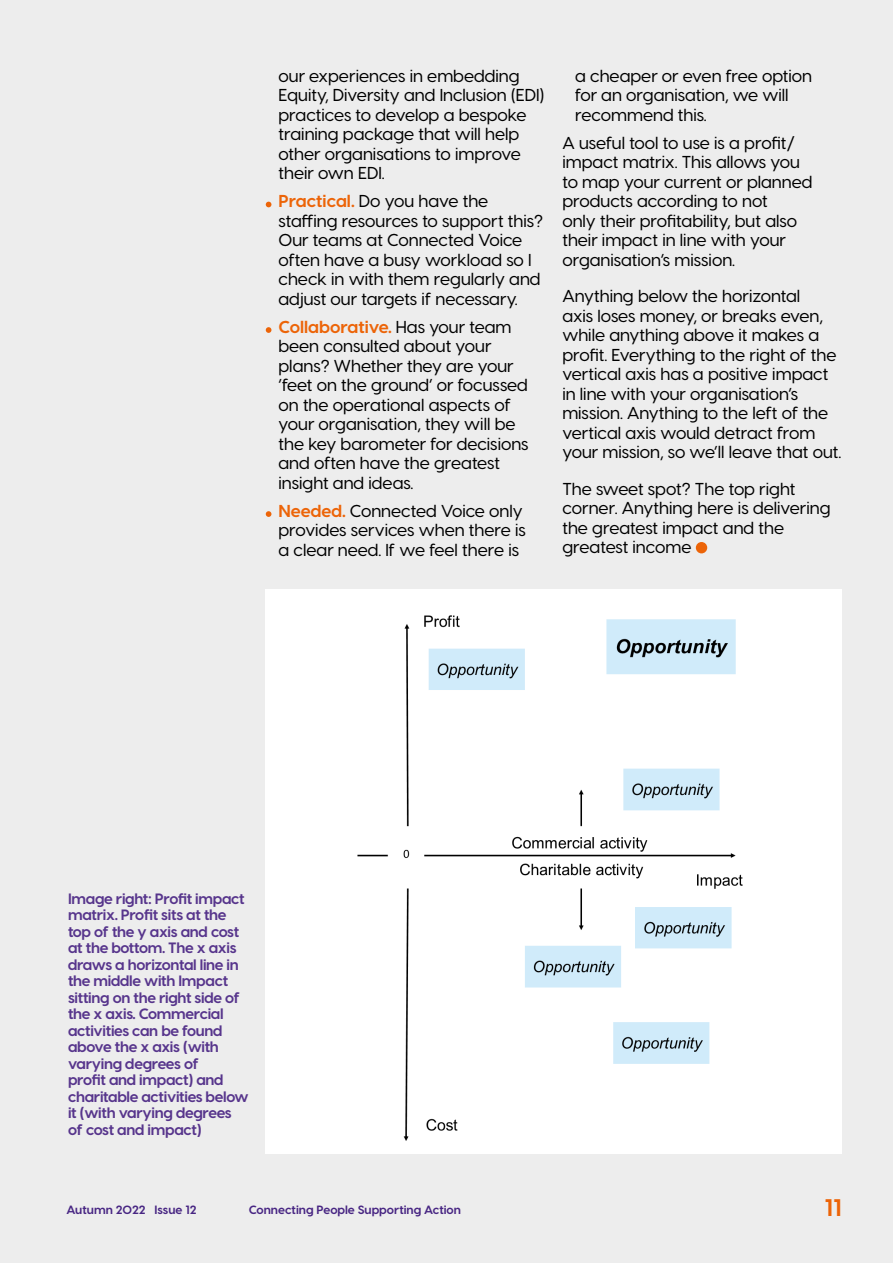
<style>
.page{position:relative;width:893px;height:1263px;background:#ededed}
.page>*{position:absolute;margin:0;border:0;box-sizing:border-box;transform-origin:0 0}
.t1{font:700 24px "Visby CF";color:#ec6408}
.t2{font:500 17.25px/19.5px "Visby CF";color:#000}
.t3{font:700 15px/16.5px "Visby CF";letter-spacing:-.02em;color:#57358c}
.t4{font:700 12px "Visby CF";color:#482683}
.s1{font-weight:700;color:#ec6408}
</style>
<div class="page">
<div style="left:266px;top:589px;width:576px;height:564px;background:#fff"></div>
<svg style="left:266px;top:202px;width:5px;height:5px"></svg>
<svg style="left:266px;top:327px;width:5px;height:6px"></svg>
<svg style="left:266px;top:511px;width:5px;height:6px"></svg>
<div style="left:696px;top:542px;width:11px;height:11px;background:#ec6408;border-radius:50%"></div>
<img style="left:357px;top:615px;width:386px;height:526px">
<p class="t2" style="left:278px;top:66px;width:267px">our experiences in embedding<br>Equity, Diversity and Inclusion (EDI) practices to develop a bespoke training package that will help other organisations to improve their own EDI.</p>
<p class="t2" style="left:278px;top:191px;width:266px"><span class="s1">Practical.</span> Do you have the staffing resources to support this?<br>Our teams at Connected Voice often have a busy workload so I check in with them regularly and adjust our targets if necessary.</p>
<p class="t2" style="left:278px;top:317px;width:252px"><span class="s1">Collaborative.</span> Has your team been consulted about your plans? Whether they are your ‘feet on the ground’ or focussed on the operational aspects of your organisation, they will be the key barometer for decisions and often have the greatest insight and ideas.</p>
<p class="t2" style="left:278px;top:501px;width:249px"><span class="s1">Needed.</span> Connected Voice only provides services when there is a clear need. If we feel there is</p>
<p class="t2" style="left:575px;top:66px;width:238px">a cheaper or even free option for an organisation, we will recommend this.</p>
<p class="t2" style="left:562px;top:133px;width:252px">A useful tool to use is a profit/ impact matrix. This allows you to map your current or planned products according to not<br>only their profitability, but also their impact in line with your organisation’s mission.</p>
<p class="t2" style="left:562px;top:286px;width:281px">Anything below the horizontal<br>axis loses money, or breaks even, while anything above it makes a profit. Everything to the right of the vertical axis has a positive impact in line with your organisation’s mission. Anything to the left of the vertical axis would detract from your mission, so we’ll leave that out.</p>
<p class="t2" style="left:562px;top:479px;width:270px">The sweet spot? The top right corner. Anything here is delivering the greatest impact and the greatest income</p>
<p class="t3" style="left:68px;top:890px;width:182px">Image right: Profit impact matrix. Profit sits at the top of the y axis and cost at the bottom. The x axis draws a horizontal line in the middle with Impact sitting on the right side of the x axis. Commercial activities can be found above the x axis (with varying degrees of<br>profit and impact) and charitable activities below it (with varying degrees of cost and impact)</p>
<p class="t4" style="left:67px;top:1202px;width:132px">Autumn 2022 Issue 12</p>
<p class="t4" style="left:249px;top:1202px;width:214px">Connecting People Supporting Action</p>
<h1 class="t1" style="left:824px;top:1193px;width:19px">11</h1>
</div>
